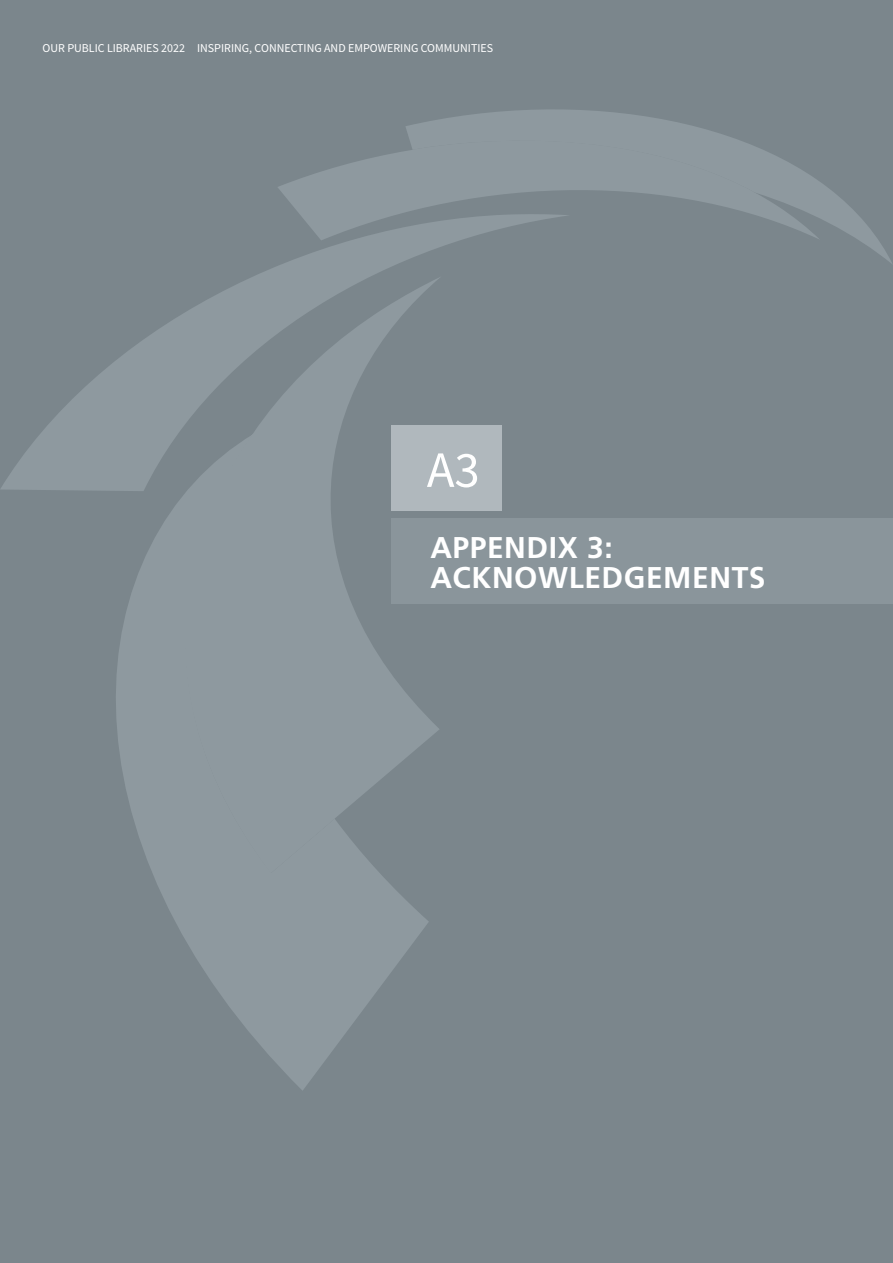
<style>
.page{position:relative;width:893px;height:1263px;background:#7b868c}
.page>*{position:absolute;margin:0;border:0;box-sizing:border-box;transform-origin:0 0}
.Intro_Number{font:51px "Source Sans Pro";color:#fff}
.Intro_Head{font:700 30px/30px "Frutiger LT Std";letter-spacing:.02em;color:#fff}
.t1{font:12px "Source Sans Pro";color:#fff}
</style>
<div class="page">
<svg style="left:153px;top:510px;width:276px;height:580px;fill:#8e999f"></svg>
<svg style="left:116px;top:491px;width:219px;height:382px;background:#8c979d"></svg>
<svg style="left:278px;top:151px;width:127px;height:63px;fill:#8e999f"></svg>
<svg style="left:1px;top:214px;width:439px;height:277px"></svg>
<svg style="left:405px;top:109px;width:487px;height:156px"></svg>
<div style="left:391px;top:425px;width:111px;height:85px;background:#b0b8bd"></div>
<div style="left:391px;top:519px;width:502px;height:85px;background:#8a959b"></div>
<p class="t1" style="left:43px;top:40px;width:452px">OUR PUBLIC LIBRARIES 2022 INSPIRING, CONNECTING AND EMPOWERING COMMUNITIES</p>
<p class="Intro_Number" style="left:427px;top:438px;width:54px">A3</p>
<p class="Intro_Head" style="left:430px;top:533px;width:337px">APPENDIX 3:<br>ACKNOWLEDGEMENTS</p>
</div>
